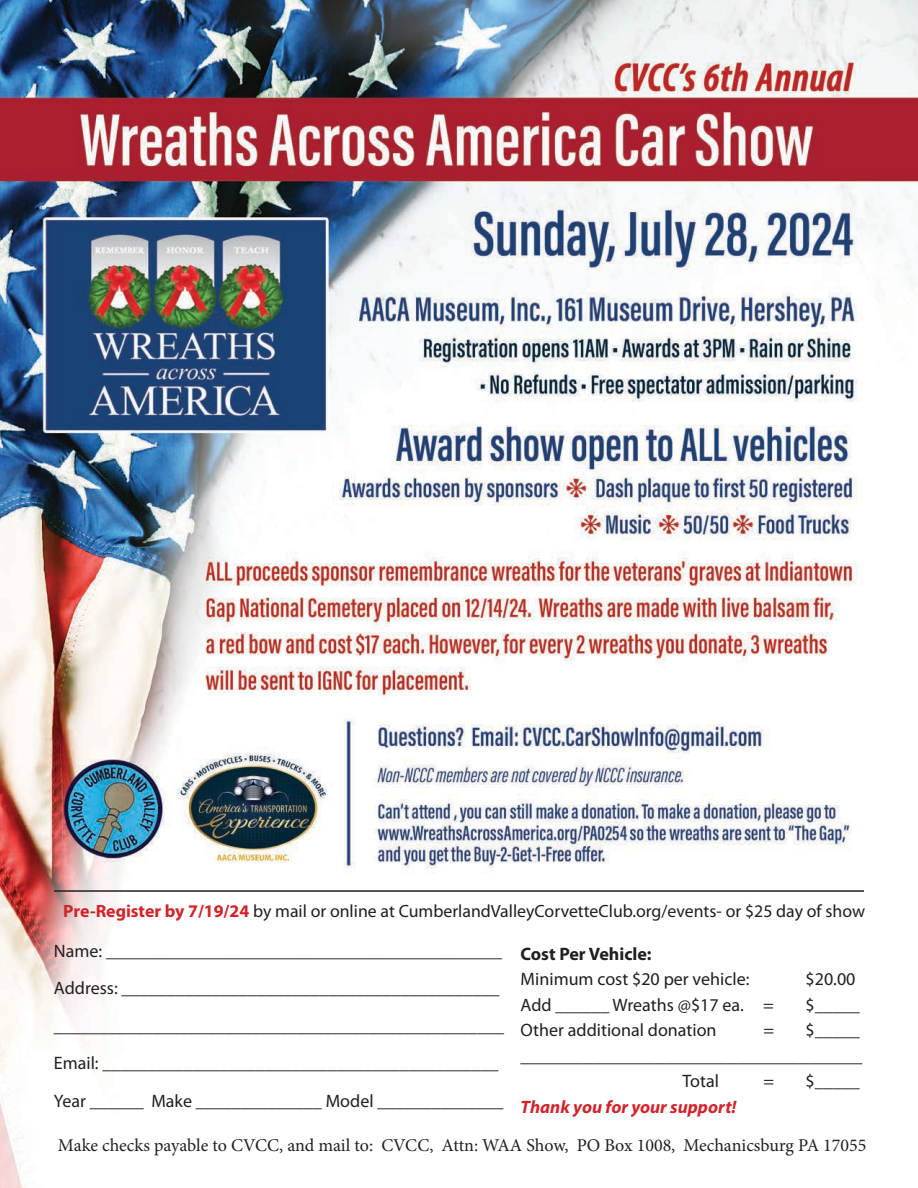
<style>
.page{position:relative;width:918px;height:1188px;background:#fff}
.page>*{position:absolute;margin:0;border:0;box-sizing:border-box;transform-origin:0 0}
.t1{font:18px/37.5px "Myriad Pro";color:#231f20}
.t2{font:18px "Minion Pro";letter-spacing:-.005em;color:#231f20}
.t3{font:italic 700 18px "Myriad Pro";color:#d2232a}
.t4{font:17.85px "Myriad Pro";color:#231f20}
.s1{font-weight:700;color:#d2232a}
.s2{font-weight:700}
</style>
<div class="page">
<img style="left:0;top:0;width:918px;height:1188px">
<hr style="left:54px;top:890px;width:810px;height:2px;background:#231f20">
<p class="t4" style="left:63px;top:901px;width:803px"><span class="s1">Pre-Register by 7/19/24</span> by mail or online at CumberlandValleyCorvetteClub.org/events- or $25 day of show</p>
<p class="t1" style="left:54px;top:932px;width:451px">Name: ____________________________________________ Address: __________________________________________ __________________________________________________ Email: ____________________________________________ Year ______ Make ______________ Model ______________</p>
<p class="t1" style="left:521px;top:941px;width:230px;line-height:25.5px"><span class="s2">Cost Per Vehicle:<br></span>Minimum cost $20 per vehicle:</p>
<p class="t1" style="left:806px;top:961px;width:51px">$20.00</p>
<p class="t1" style="left:521px;top:986px;width:255px">Add ______ Wreaths @$17 ea. =</p>
<p class="t1" style="left:806px;top:986px;width:56px">$_____</p>
<p class="t1" style="left:521px;top:1012px;width:198px">Other additional donation</p>
<p class="t1" style="left:764px;top:1012px;width:12px">=</p>
<p class="t1" style="left:806px;top:1012px;width:56px">$_____</p>
<p class="t1" style="left:521px;top:1037px;width:344px">______________________________________</p>
<p class="t1" style="left:683px;top:1063px;width:38px">Total</p>
<p class="t1" style="left:764px;top:1063px;width:12px">=</p>
<p class="t1" style="left:806px;top:1063px;width:56px">$_____</p>
<p class="t3" style="left:521px;top:1097px;width:217px">Thank you for your support!</p>
<p class="t2" style="left:58px;top:1134px;width:810px">Make checks payable to CVCC, and mail to: CVCC, Attn: WAA Show, PO Box 1008, Mechanicsburg PA 17055</p>
</div>
